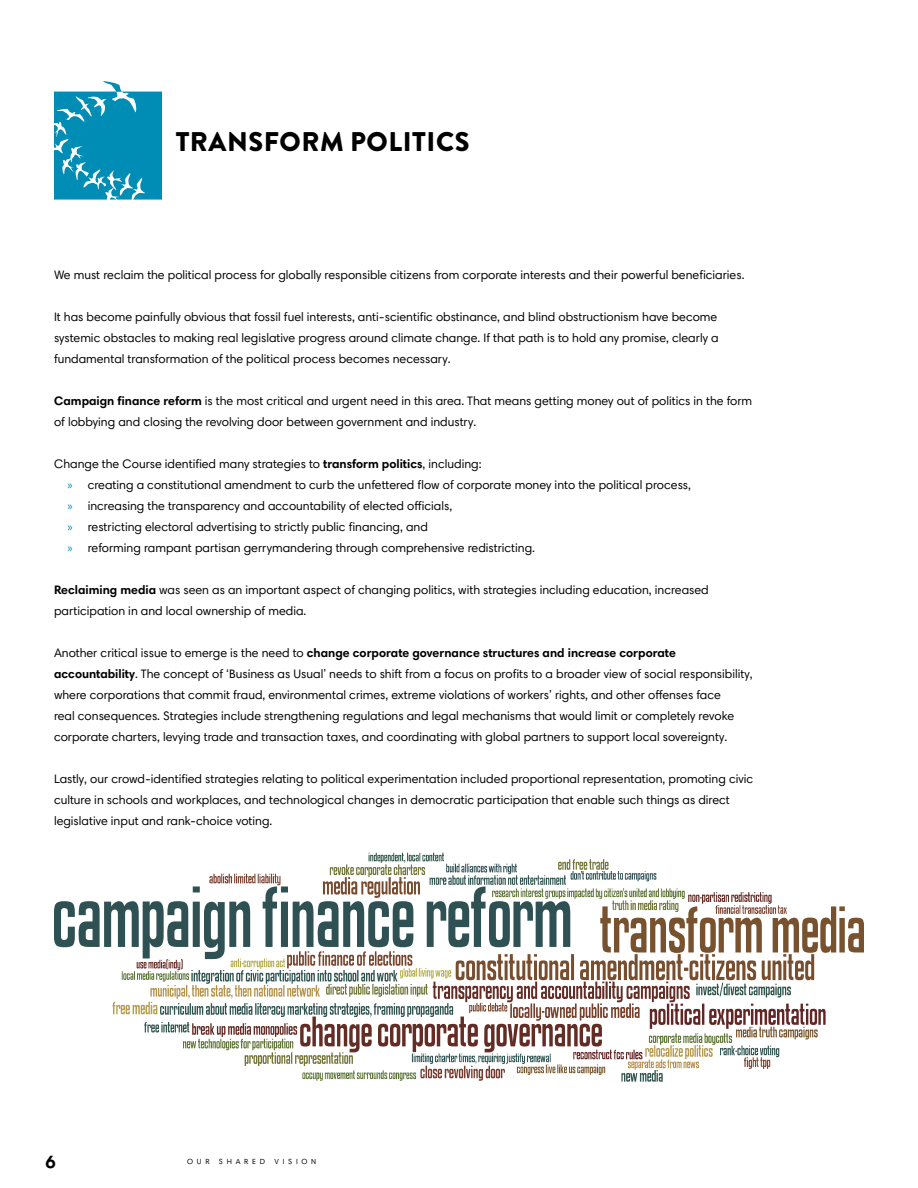
<style>
.page{position:relative;width:918px;height:1188px;background:#fff}
.page>*{position:absolute;margin:0;border:0;box-sizing:border-box;transform-origin:0 0}
.t1{font:900 27px "Brandon Grotesque";letter-spacing:.02em;color:#000}
.t2{font:700 18px "Harmonia Sans Std";color:#000}
.t3{font:12.3px/21px "Harmonia Sans Std";color:#000}
.t4{font:7.5px "Harmonia Sans Std";letter-spacing:.5em;color:#000}
.s1{font-weight:700}
.s2{font-family:"Myriad Pro";color:#008db5}
</style>
<div class="page">
<svg style="left:54px;top:853px;width:810px;height:229px"></svg>
<svg style="left:54px;top:81px;width:108px;height:119px;background:#2ca0c1"></svg>
<h1 class="t1" style="left:176px;top:123px;width:295px">TRANSFORM POLITICS</h1>
<p class="t3" style="left:54px;top:264px;width:692px">We must reclaim the political process for globally responsible citizens from corporate interests and their powerful beneficiaries.</p>
<p class="t3" style="left:54px;top:306px;width:666px;text-align:justify">It has become painfully obvious that fossil fuel interests, anti-scientific obstinance, and blind obstructionism have become systemic obstacles to making real legislative progress around climate change. If that path is to hold any promise, clearly a fundamental transformation of the political process becomes necessary.</p>
<p class="t3" style="left:54px;top:390px;width:700px"><span class="s1">Campaign finance reform</span> is the most critical and urgent need in this area. That means getting money out of politics in the form of lobbying and closing the revolving door between government and industry.</p>
<p class="t3" style="left:68px;top:453px;width:625px;text-indent:-14px">Change the Course identified many strategies to <span class="s1">transform politics</span>, including:<br><span class="s2">»</span> creating a constitutional amendment to curb the unfettered flow of corporate money into the political process, <span class="s2">»</span> increasing the transparency and accountability of elected officials,<br><span class="s2">»</span> restricting electoral advertising to strictly public financing, and<br><span class="s2">»</span> reforming rampant partisan gerrymandering through comprehensive redistricting.</p>
<p class="t3" style="left:54px;top:579px;width:656px"><span class="s1">Reclaiming media</span> was seen as an important aspect of changing politics, with strategies including education, increased participation in and local ownership of media.</p>
<p class="t3" style="left:54px;top:642px;width:700px">Another critical issue to emerge is the need to <span class="s1">change corporate governance structures and increase corporate accountability</span>. The concept of ‘Business as Usual’ needs to shift from a focus on profits to a broader view of social responsibility, where corporations that commit fraud, environmental crimes, extreme violations of workers’ rights, and other offenses face<br>real consequences. Strategies include strengthening regulations and legal mechanisms that would limit or completely revoke corporate charters, levying trade and transaction taxes, and coordinating with global partners to support local sovereignty.</p>
<p class="t3" style="left:54px;top:768px;width:701px">Lastly, our crowd-identified strategies relating to political experimentation included proportional representation, promoting civic culture in schools and workplaces, and technological changes in democratic participation that enable such things as direct legislative input and rank-choice voting.</p>
<h2 class="t2" style="left:46px;top:1150px;width:12px">6</h2>
<p class="t4" style="left:187px;top:1157px;width:24px">OUR</p>
<p class="t4" style="left:219px;top:1157px;width:48px">SHARED</p>
<p class="t4" style="left:275px;top:1157px;width:43px">VISION</p>
</div>
